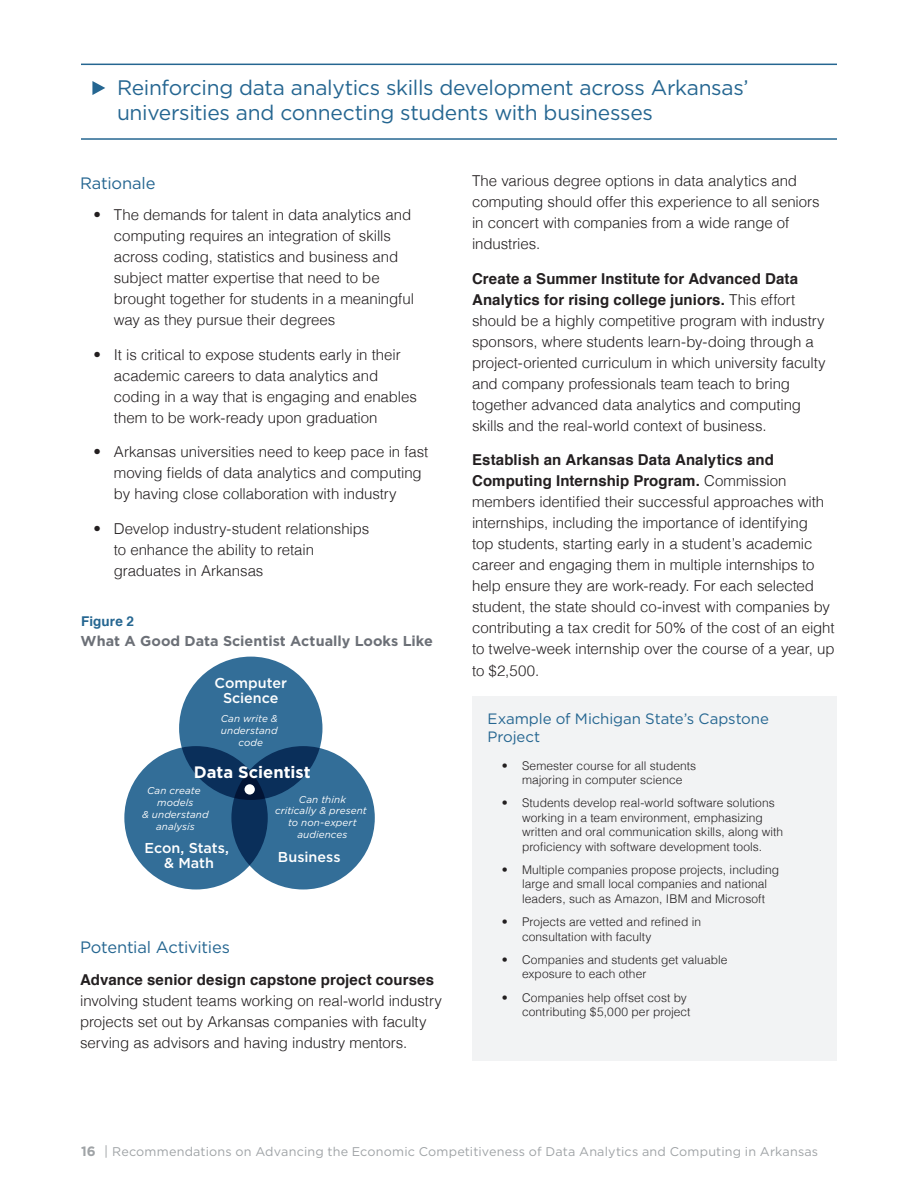
<style>
.page{position:relative;width:918px;height:1188px;background:#fff}
.page>*{position:absolute;margin:0;border:0;box-sizing:border-box;transform-origin:0 0}
.t1{font:21px/25.2px "Gotham";letter-spacing:-.015em;color:#256691}
.t2{font:16.5px "Gotham";letter-spacing:-.015em;color:#256691}
.t3{font:700 16.5px "Gotham";color:#fff}
.t4{font:300 15px/21px "Helvetica";letter-spacing:-.005em;color:#231f20}
.t5{font:700 15px "Helvetica";letter-spacing:.005em;color:#231f20}
.t6{font:15px/18px "Gotham";letter-spacing:-.005em;color:#256691}
.t7{font:700 14.4px "Gotham";color:#6c7077}
.t8{font:500 14.4px/15.5px "Gotham";color:#fff;text-align:center}
.t9{font:700 13.5px "Helvetica";letter-spacing:.01em;color:#256691}
.t10{font:12.6px "Gotham";letter-spacing:.015em;color:#9fa3a6}
.t11{font:300 12px/14.4px "Helvetica";letter-spacing:.005em;color:#231f20}
.t12{font:italic 9.9px/11.9px "Gotham";letter-spacing:.01em;color:#fff;text-align:center}
.s1{font-weight:700}
.s2{font-weight:700;font-size:13.5px}
.s3{font-size:13.5px}
</style>
<div class="page">
<hr style="left:81px;top:64px;width:756px;height:1px;background:#256691">
<hr style="left:81px;top:138px;width:756px;height:2px;background:#256691">
<div style="left:473px;top:697px;width:364px;height:364px;background:#f2f3f4"></div>
<svg style="left:92px;top:81px;width:13px;height:14px"></svg>
<div style="left:179px;top:657px;width:143px;height:143px;background:#336e98;border-radius:50%"></div>
<svg style="left:124px;top:746px;width:144px;height:143px;background:#2d658f"></svg>
<svg style="left:231px;top:746px;width:144px;height:143px;background:#275b85"></svg>
<div style="left:245px;top:784px;width:10px;height:11px;background:#fff;border-radius:50%"></div>
<h1 class="t1" style="left:117px;top:76px;width:633px">Reinforcing data analytics skills development across Arkansas’ universities and connecting students with businesses</h1>
<p class="t2" style="left:80px;top:175px;width:77px">Rationale</p>
<p class="t4" style="left:114px;top:206px;width:302px;text-indent:-20px">• The demands for talent in data analytics and computing requires an integration of skills across coding, statistics and business and subject matter expertise that need to be brought together for students in a meaningful way as they pursue their degrees</p>
<p class="t4" style="left:114px;top:345px;width:305px;text-indent:-20px">• It is critical to expose students early in their academic careers to data analytics and coding in a way that is engaging and enables them to be work-ready upon graduation</p>
<p class="t4" style="left:114px;top:443px;width:316px;text-indent:-20px">• Arkansas universities need to keep pace in fast moving fields of data analytics and computing by having close collaboration with industry</p>
<p class="t4" style="left:114px;top:519px;width:257px;text-indent:-20px">• Develop industry-student relationships to enhance the ability to retain graduates in Arkansas</p>
<p class="t9" style="left:81px;top:615px;width:55px">Figure 2</p>
<p class="t7" style="left:81px;top:635px;width:354px">What A Good Data Scientist Actually Looks Like</p>
<p class="t8" style="left:215px;top:676px;width:74px">Computer<br>Science</p>
<p class="t12" style="left:221px;top:714px;width:59px">Can write &amp; understand code</p>
<p class="t3" style="left:194px;top:765px;width:118px">Data Scientist</p>
<p class="t12" style="left:142px;top:785px;width:68px">Can create models<br>&amp; understand analysis</p>
<p class="t12" style="left:275px;top:794px;width:93px">Can think<br>critically &amp; present to non-expert audiences</p>
<p class="t8" style="left:145px;top:841px;width:86px">Econ, Stats, &amp; Math</p>
<p class="t8" style="left:278px;top:850px;width:64px">Business</p>
<p class="t2" style="left:80px;top:940px;width:151px">Potential Activities</p>
<p class="t5" style="left:80px;top:973px;width:355px">Advance senior design capstone project courses</p>
<p class="t4" style="left:80px;top:991px;width:363px">involving student teams working on real-world industry projects set out by Arkansas companies with faculty serving as advisors and having industry mentors.</p>
<p class="t4" style="left:472px;top:172px;width:349px">The various degree options in data analytics and computing should offer this experience to all seniors in concert with companies from a wide range of industries.</p>
<p class="t4" style="left:472px;top:269px;width:355px"><span class="s1">Create a Summer Institute for Advanced Data Analytics for rising college juniors.</span> This effort should be a highly competitive program with industry sponsors, where students learn-by-doing through a project-oriented curriculum in which university faculty and company professionals team teach to bring together advanced data analytics and computing skills and the real-world context of business.</p>
<p class="t4" style="left:472px;top:451px;width:364px"><span class="s1">Establish an Arkansas Data Analytics and Computing Internship Program.</span> Commission members identified their successful approaches with internships, including the importance of identifying<br>top students, starting early in a student’s academic career and engaging them in multiple internships to help ensure they are work-ready. For each selected student, the state should co-invest with companies by contributing a tax credit for 50% of the cost of an eight to twelve-week internship over the course of a year, up to $2,500.</p>
<p class="t6" style="left:488px;top:710px;width:283px">Example of Michigan State’s Capstone<br>Project</p>
<p class="t11" style="left:502px;top:759px;width:196px;text-align:center">• Semester course for all students majoring in computer science</p>
<p class="t11" style="left:522px;top:797px;width:263px;text-indent:-20px">• Students develop real-world software solutions working in a team environment, emphasizing written and oral communication skills, along with proficiency with software development tools.</p>
<p class="t11" style="left:522px;top:864px;width:259px;text-indent:-20px">• Multiple companies propose projects, including large and small local companies and national leaders, such as Amazon, IBM and Microsoft</p>
<p class="t11" style="left:522px;top:916px;width:181px;text-indent:-20px">• Projects are vetted and refined in consultation with faculty</p>
<p class="t11" style="left:522px;top:954px;width:207px;text-indent:-20px">• Companies and students get valuable exposure to each other</p>
<p class="t11" style="left:522px;top:991px;width:170px;text-indent:-20px">• Companies help offset cost by contributing $5,000 per project</p>
<p class="t10" style="left:81px;top:1146px;width:739px"><span class="s2">16</span> <span class="s3">|</span> Recommendations on Advancing the Economic Competitiveness of Data Analytics and Computing in Arkansas</p>
</div>
